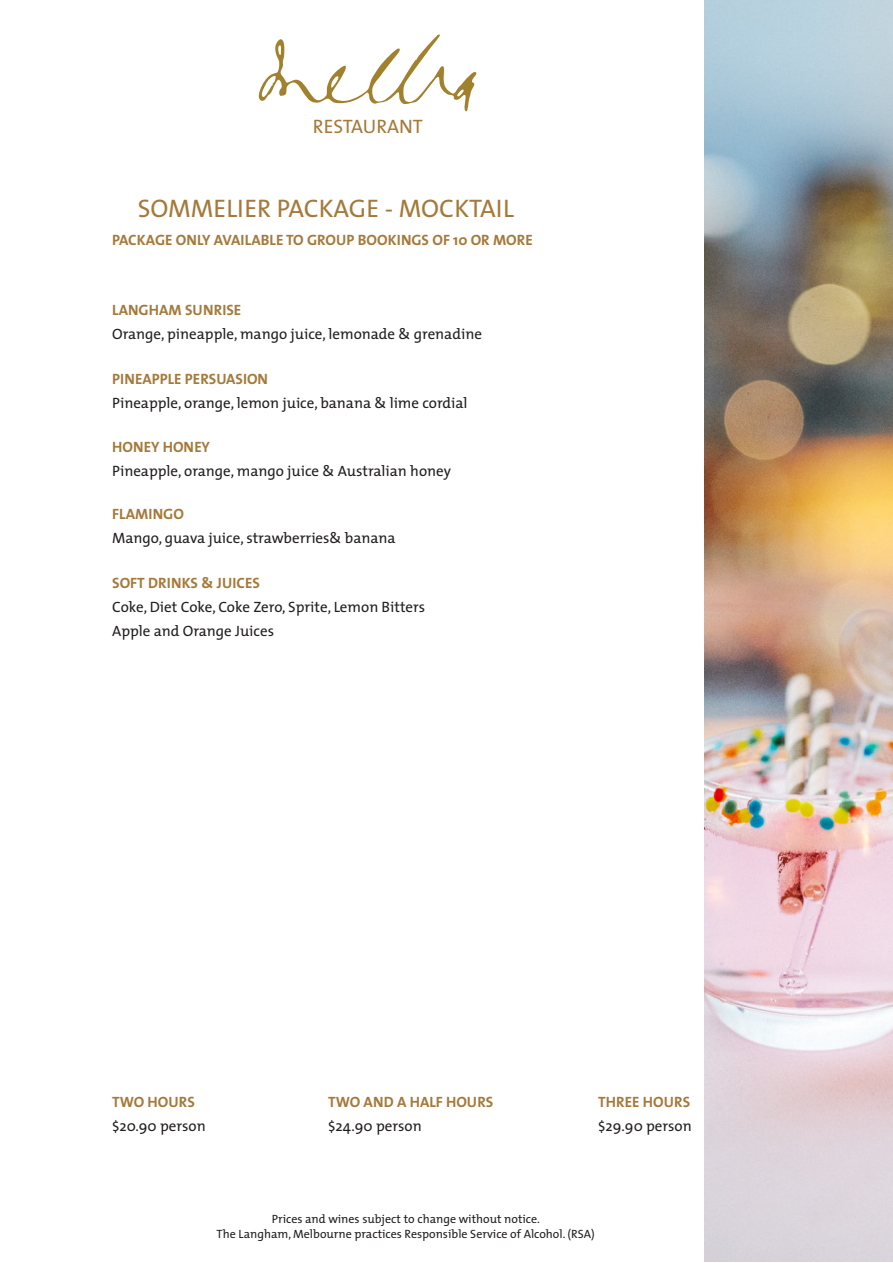
<style>
.page{position:relative;width:893px;height:1263px;background:#fff}
.page>*{position:absolute;margin:0;border:0;box-sizing:border-box;transform-origin:0 0}
.t1{font:25.5px "The Mix Caps";color:#a5793a}
.t2{font:19.5px "The Mix";color:#a5793a}
.t3{font:15px/24px "The Mix";color:#231f20}
.t4{font:700 15px "The Mix";color:#a5793a}
.t5{font:12px/14.4px "The Mix";color:#231f20;text-align:center}
</style>
<div class="page">
<svg style="left:258px;top:34px;width:219px;height:77px"></svg>
<img style="left:705px;top:0;width:188px;height:1262px">
<p class="t2" style="left:313px;top:114px;width:112px">RESTAURANT</p>
<p class="t1" style="left:138px;top:192px;width:378px">SOMMELIER PACKAGE - MOCKTAIL</p>
<p class="t4" style="left:112px;top:230px;width:422px">PACKAGE ONLY AVAILABLE TO GROUP BOOKINGS OF 10 OR MORE</p>
<p class="t4" style="left:112px;top:301px;width:131px">LANGHAM SUNRISE</p>
<p class="t3" style="left:112px;top:322px;width:371px">Orange, pineapple, mango juice, lemonade &amp; grenadine</p>
<p class="t4" style="left:112px;top:370px;width:157px">PINEAPPLE PERSUASION</p>
<p class="t3" style="left:112px;top:391px;width:357px">Pineapple, orange, lemon juice, banana &amp; lime cordial</p>
<p class="t4" style="left:112px;top:437px;width:99px">HONEY HONEY</p>
<p class="t3" style="left:112px;top:459px;width:340px">Pineapple, orange, mango juice &amp; Australian honey</p>
<p class="t4" style="left:112px;top:505px;width:73px">FLAMINGO</p>
<p class="t3" style="left:112px;top:526px;width:285px">Mango, guava juice, strawberries&amp; banana</p>
<p class="t4" style="left:112px;top:574px;width:149px">SOFT DRINKS &amp; JUICES</p>
<p class="t3" style="left:112px;top:595px;width:315px">Coke, Diet Coke, Coke Zero, Sprite, Lemon Bitters<br>Apple and Orange Juices</p>
<p class="t4" style="left:112px;top:1093px;width:84px">TWO HOURS</p>
<p class="t4" style="left:328px;top:1093px;width:167px">TWO AND A HALF HOURS</p>
<p class="t4" style="left:598px;top:1093px;width:94px">THREE HOURS</p>
<p class="t3" style="left:112px;top:1114px;width:95px">$20.90 person</p>
<p class="t3" style="left:328px;top:1114px;width:95px">$24.90 person</p>
<p class="t3" style="left:598px;top:1114px;width:95px">$29.90 person</p>
<p class="t5" style="left:217px;top:1212px;width:380px">Prices and wines subject to change without notice.<br>The Langham, Melbourne practices Responsible Service of Alcohol. (RSA)</p>
</div>
